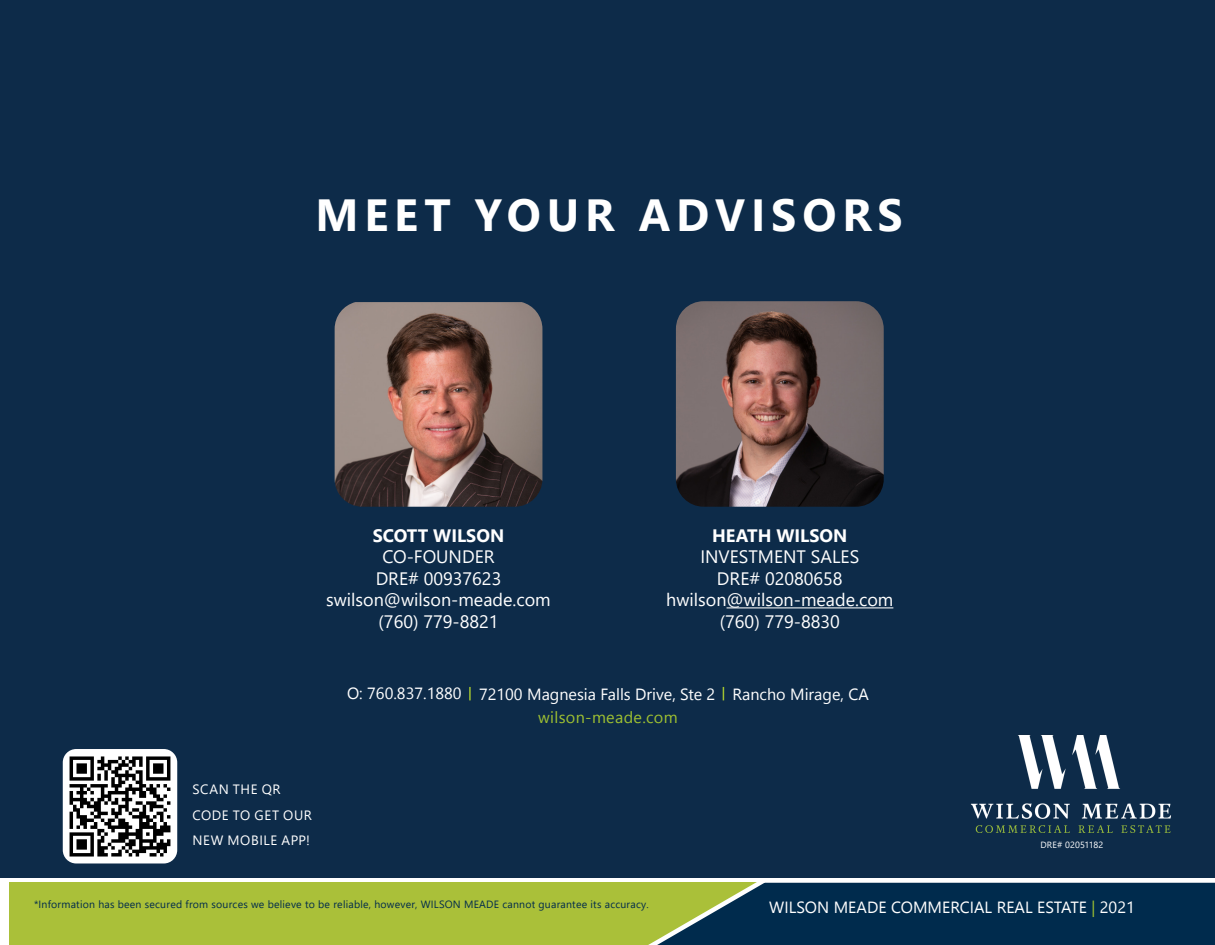
<style>
.page{position:relative;width:1215px;height:945px;background:#fff}
.page>*{position:absolute;margin:0;border:0;box-sizing:border-box;transform-origin:0 0}
.t1{font:700 45px "Segoe UI";letter-spacing:.13em;color:#fff}
.t2{font:18px "Segoe UI";color:#fff}
.t3{font:700 18px "Segoe UI";color:#fff}
.t4{font:16.2px "Segoe UI Emoji";color:#9fc131}
.t5{font:16.2px "Segoe UI Emoji";color:#fff}
.t6{font:13.5px "Segoe UI";letter-spacing:.04em;color:#fff}
.t7{font:10.5px "Segoe UI";letter-spacing:.02em;color:#012b4c}
.t8{font:9px "Segoe UI";letter-spacing:.015em;color:#fff}
</style>
<div class="page">
<div style="left:9px;top:878px;width:756px;height:67px;background:#aac039"></div>
<hr style="left:0;top:878px;width:1215px;height:4px;background:#fff">
<div style="left:0;top:0;width:1215px;height:878px;background:#0d2b49"></div>
<svg style="left:723px;top:687px;width:1px;height:13px"></svg>
<svg style="left:469px;top:687px;width:2px;height:13px"></svg>
<img style="left:970px;top:735px;width:202px;height:98px">
<img style="left:676px;top:301px;width:208px;height:206px">
<hr style="left:727px;top:607px;width:166px;height:1px;background:#fff">
<img style="left:335px;top:302px;width:207px;height:205px">
<img style="left:63px;top:749px;width:114px;height:114px">
<svg style="left:648px;top:882px;width:567px;height:63px;background:#163e4f"></svg>
<p class="t1" style="left:316px;top:173px;width:589px">MEET YOUR ADVISORS</p>
<p class="t3" style="left:373px;top:518px;width:133px">SCOTT WILSON</p>
<p class="t2" style="left:382px;top:540px;width:114px">CO-FOUNDER</p>
<p class="t2" style="left:376px;top:561px;width:127px">DRE# 00937623</p>
<p class="t2" style="left:326px;top:583px;width:226px">swilson@wilson-meade.com</p>
<p class="t2" style="left:379px;top:605px;width:122px">(760) 779-8821</p>
<p class="t4" style="left:554px;top:708px;width:32px">●▲□■</p>
<p class="t5" style="left:616px;top:684px;width:16px">●●▲</p>
<p class="t3" style="left:712px;top:518px;width:137px">HEATH WILSON</p>
<p class="t2" style="left:700px;top:540px;width:160px">INVESTMENT SALES</p>
<p class="t2" style="left:717px;top:561px;width:127px">DRE# 02080658</p>
<p class="t2" style="left:666px;top:583px;width:229px">hwilson@wilson-meade.com</p>
<p class="t2" style="left:720px;top:605px;width:122px">(760) 779-8830</p>
<p class="t6" style="left:193px;top:777px;width:89px">SCAN THE QR</p>
<p class="t6" style="left:193px;top:802px;width:121px">CODE TO GET OUR</p>
<p class="t6" style="left:193px;top:828px;width:119px">NEW MOBILE APP!</p>
<p class="t7" style="left:34px;top:894px;width:616px">*Information has been secured from sources we believe to be reliable, however, WILSON MEADE cannot guarantee its accuracy.</p>
<p class="t8" style="left:1040px;top:836px;width:65px">DRE# 02051182</p>
</div>
